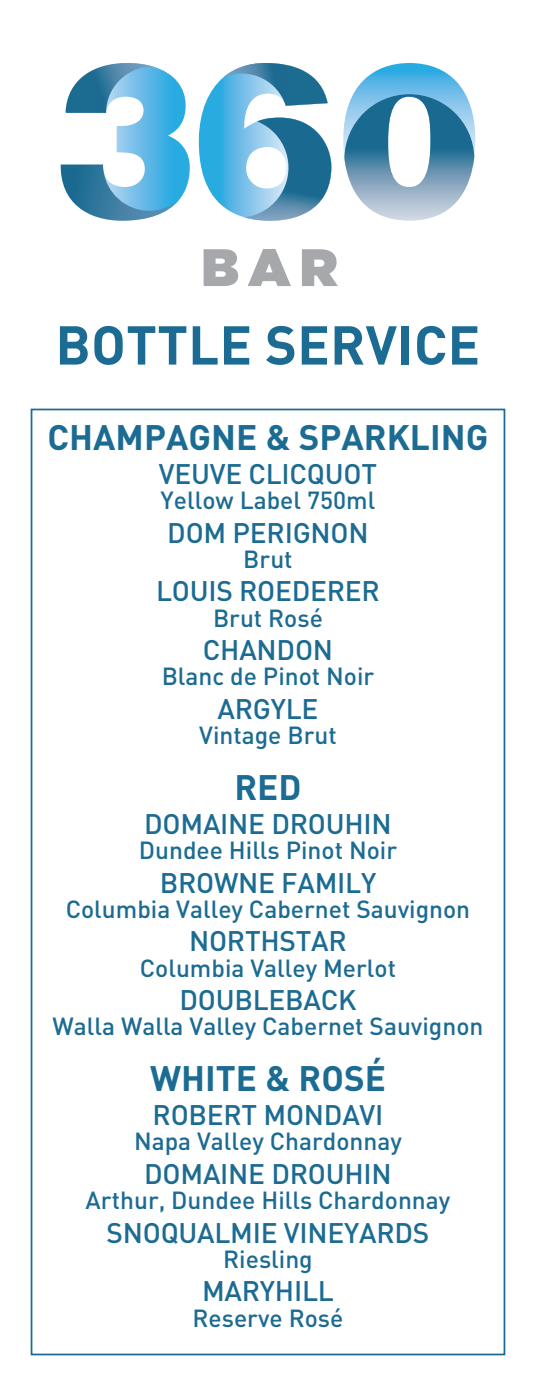
<style>
.page{position:relative;width:536px;height:1386px;background:#fff}
.page>*{position:absolute;margin:0;border:0;box-sizing:border-box;transform-origin:0 0}
.t1{font:700 53.9px "DINOT";letter-spacing:.005em;color:#1c6b92}
.t2{font:700 35px "DINOT";color:#1c6b92}
.t3{font:500 28px "DINOT";letter-spacing:-.01em;color:#1c6b92}
.t4{font:500 24.5px "DINOT";color:#1c6b92}
</style>
<div class="page">
<svg style="left:203px;top:249px;width:35px;height:37px"></svg>
<svg style="left:247px;top:249px;width:44px;height:37px"></svg>
<svg style="left:302px;top:249px;width:36px;height:37px"></svg>
<svg style="left:343px;top:63px;width:132px;height:96px"></svg>
<svg style="left:60px;top:63px;width:130px;height:158px"></svg>
<svg style="left:199px;top:63px;width:132px;height:158px"></svg>
<svg style="left:344px;top:94px;width:130px;height:127px"></svg>
<h1 class="t1" style="left:55px;top:310px;width:426px">BOTTLE SERVICE</h1>
<h2 class="t2" style="left:47px;top:415px;width:442px">CHAMPAGNE &amp; SPARKLING</h2>
<p class="t3" style="left:159px;top:456px;width:219px">VEUVE CLICQUOT</p>
<p class="t4" style="left:160px;top:484px;width:216px">Yellow Label 750ml</p>
<p class="t3" style="left:167px;top:515px;width:203px">DOM PERIGNON</p>
<p class="t4" style="left:243px;top:543px;width:51px">Brut</p>
<p class="t3" style="left:156px;top:573px;width:225px">LOUIS ROEDERER</p>
<p class="t4" style="left:213px;top:602px;width:111px">Brut Rosé</p>
<p class="t3" style="left:203px;top:632px;width:132px">CHANDON</p>
<p class="t4" style="left:162px;top:661px;width:214px">Blanc de Pinot Noir</p>
<p class="t3" style="left:217px;top:691px;width:102px">ARGYLE</p>
<p class="t4" style="left:199px;top:720px;width:139px">Vintage Brut</p>
<h2 class="t2" style="left:234px;top:765px;width:69px">RED</h2>
<p class="t3" style="left:144px;top:806px;width:249px">DOMAINE DROUHIN</p>
<p class="t4" style="left:139px;top:834px;width:260px">Dundee Hills Pinot Noir</p>
<p class="t3" style="left:160px;top:865px;width:218px">BROWNE FAMILY</p>
<p class="t4" style="left:66px;top:893px;width:406px">Columbia Valley Cabernet Sauvignon</p>
<p class="t3" style="left:189px;top:923px;width:159px">NORTHSTAR</p>
<p class="t4" style="left:140px;top:952px;width:258px">Columbia Valley Merlot</p>
<p class="t3" style="left:179px;top:982px;width:178px">DOUBLEBACK</p>
<p class="t4" style="left:52px;top:1011px;width:432px">Walla Walla Valley Cabernet Sauvignon</p>
<h2 class="t2" style="left:150px;top:1056px;width:237px">WHITE &amp; ROSÉ</h2>
<p class="t3" style="left:152px;top:1097px;width:232px">ROBERT MONDAVI</p>
<p class="t4" style="left:134px;top:1126px;width:269px">Napa Valley Chardonnay</p>
<p class="t3" style="left:144px;top:1156px;width:249px">DOMAINE DROUHIN</p>
<p class="t4" style="left:86px;top:1184px;width:366px">Arthur, Dundee Hills Chardonnay</p>
<p class="t3" style="left:106px;top:1215px;width:324px">SNOQUALMIE VINEYARDS</p>
<p class="t4" style="left:223px;top:1243px;width:91px">Riesling</p>
<p class="t3" style="left:202px;top:1273px;width:133px">MARYHILL</p>
<p class="t4" style="left:192px;top:1302px;width:152px">Reserve Rosé</p>
</div>
